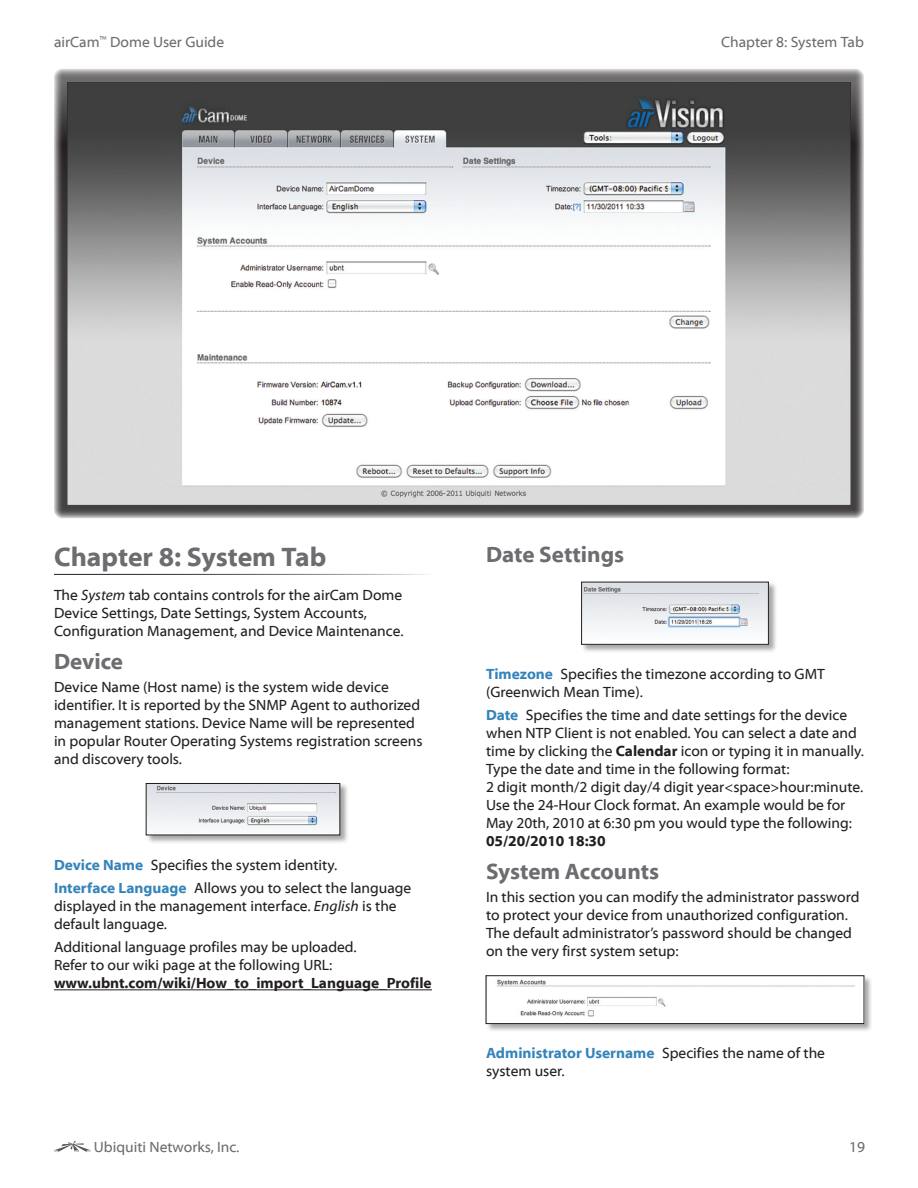
<style>
.page{position:relative;width:918px;height:1188px;background:#fff}
.page>*{position:absolute;margin:0;border:0;box-sizing:border-box;transform-origin:0 0}
.t1{font:700 27px "Myriad Web Pro";color:#6c6d70}
.t2{font:700 22.5px "Myriad Web Pro";color:#6c6d70}
.t3{font:15px/18px "Myriad Web Pro";color:#231f20}
.t4{font:700 15px "Myriad Web Pro";color:#231f20}
.t5{font:15px "Myriad Web Pro";color:#6c6d70}
.s1{font-style:italic}
.s2{font-weight:700;color:#3484ba}
.s3{font-weight:700}
</style>
<div class="page">
<svg style="left:54px;top:1141px;width:37px;height:11px"></svg>
<hr style="left:54px;top:989px;width:378px;height:1px;background:#231f20">
<div style="left:146px;top:783px;width:203px;height:61px;background:#231f20;opacity:.4"></div>
<img style="left:148px;top:785px;width:190px;height:48px">
<div style="left:146px;top:783px;width:194px;height:52px;border:1px solid #241e1b"></div>
<div style="left:581px;top:581px;width:197px;height:73px;background:#231f20;opacity:.4"></div>
<img style="left:583px;top:584px;width:184px;height:59px">
<div style="left:581px;top:582px;width:188px;height:63px;border:1px solid #241e1b"></div>
<div style="left:486px;top:975px;width:387px;height:58px;background:#231f20;opacity:.4"></div>
<img style="left:488px;top:977px;width:374px;height:45px">
<div style="left:486px;top:975px;width:378px;height:49px;border:1px solid #241e1b"></div>
<svg style="left:54px;top:69px;width:810px;height:449px"></svg>
<p class="t5" style="left:54px;top:33px;width:172px">airCam<sup>™</sup> Dome User Guide</p>
<p class="t5" style="left:721px;top:33px;width:144px">Chapter 8: System Tab</p>
<h1 class="t1" style="left:54px;top:542px;width:274px">Chapter 8: System Tab</h1>
<p class="t3" style="left:54px;top:586px;width:351px">The <span class="s1">System</span> tab contains controls for the airCam Dome<br>Device Settings, Date Settings, System Accounts,<br>Configuration Management, and Device Maintenance.</p>
<h2 class="t2" style="left:54px;top:649px;width:71px">Device</h2>
<p class="t3" style="left:54px;top:678px;width:370px">Device Name (Host name) is the system wide device identifier. It is reported by the SNMP Agent to authorized management stations. Device Name will be represented in popular Router Operating Systems registration screens and discovery tools.</p>
<p class="t3" style="left:54px;top:853px;width:359px;line-height:23.4px"><span class="s2">Device Name</span> Specifies the system identity.<br><span class="s2">Interface Language</span> Allows you to select the language</p>
<p class="t3" style="left:54px;top:897px;width:344px">displayed in the management interface. <span class="s1">English</span> is the default language.</p>
<p class="t3" style="left:54px;top:939px;width:304px">Additional language profiles may be uploaded.<br>Refer to our wiki page at the following URL:</p>
<p class="t4" style="left:54px;top:975px;width:379px">www.ubnt.com/wiki/How_to_import_Language_Profile</p>
<p class="t5" style="left:94px;top:1139px;width:147px">Ubiquiti Networks, Inc.</p>
<h2 class="t2" style="left:486px;top:543px;width:140px">Date Settings</h2>
<p class="t3" style="left:486px;top:665px;width:340px"><span class="s2">Timezone</span> Specifies the timezone according to GMT (Greenwich Mean Time).</p>
<p class="t3" style="left:486px;top:707px;width:379px"><span class="s2">Date</span> Specifies the time and date settings for the device when NTP Client is not enabled. You can select a date and time by clicking the <span class="s3">Calendar</span> icon or typing it in manually.<br>Type the date and time in the following format:<br>2 digit month/2 digit day/4 digit year&lt;space&gt;hour:minute.<br>Use the 24-Hour Clock format. An example would be for May 20th, 2010 at 6:30 pm you would type the following:</p>
<p class="t4" style="left:486px;top:833px;width:121px">05/20/2010 18:30</p>
<h2 class="t2" style="left:486px;top:859px;width:175px">System Accounts</h2>
<p class="t3" style="left:486px;top:888px;width:375px">In this section you can modify the administrator password to protect your device from unauthorized configuration.<br>The default administrator’s password should be changed on the very first system setup:</p>
<p class="t3" style="left:486px;top:1044px;width:341px"><span class="s2">Administrator Username</span> Specifies the name of the system user.</p>
<p class="t5" style="left:849px;top:1139px;width:17px">19</p>
</div>
